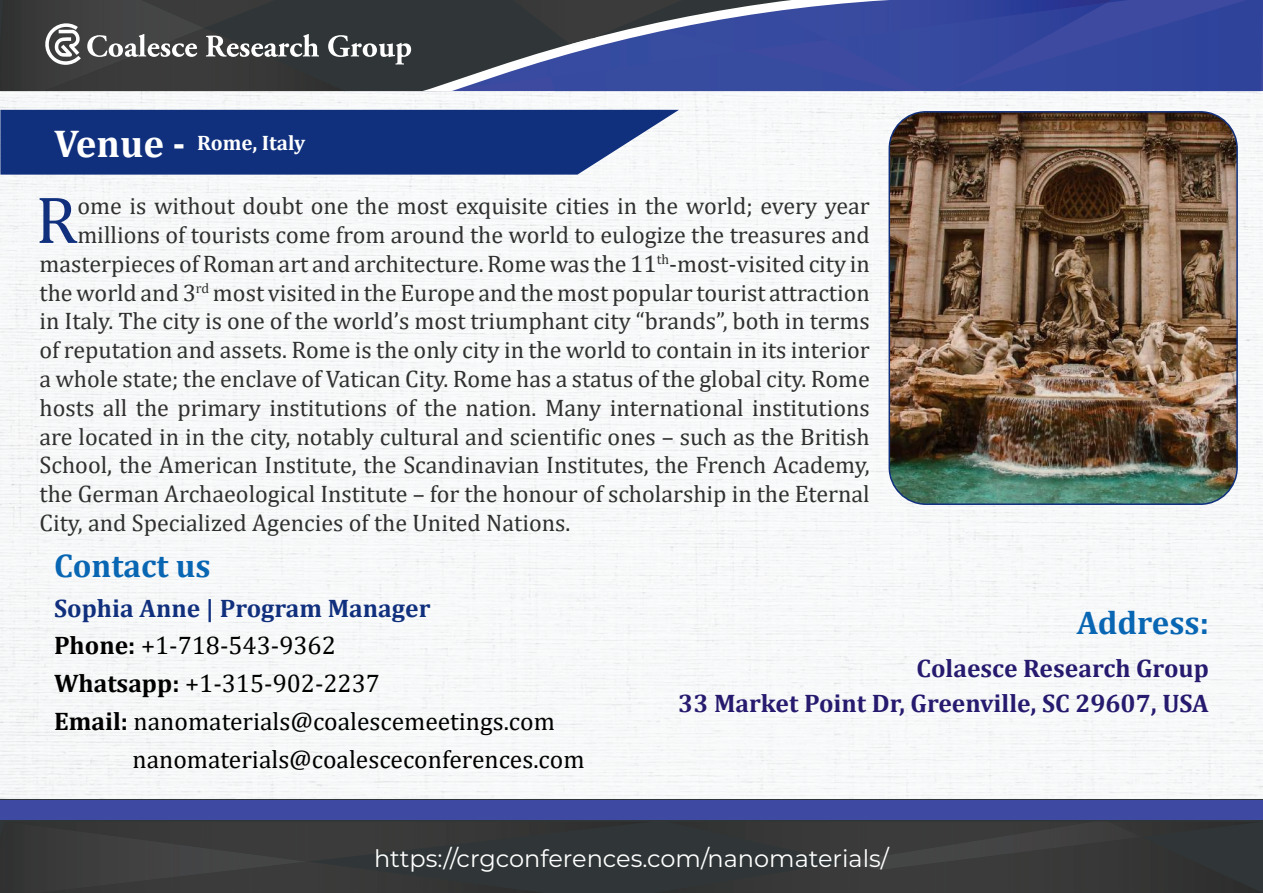
<style>
.page{position:relative;width:1263px;height:893px;background:#fff}
.page>*{position:absolute;margin:0;border:0;box-sizing:border-box;transform-origin:0 0}
.t1{font:67.2px "Cambria";color:#10307e}
.t2{font:700 33px "Cambria";color:#0866b3}
.t3{font:25.5px "Cambria";color:#000}
.t4{font:700 25.5px/34.8px "Cambria";color:#261a6f;text-align:right}
.t5{font:700 25.5px "Cambria";color:#10307e}
.t6{font:24px "Cambria";color:#303030}
.t7{font:24px "Montserrat";color:#fff}
.t8{font:700 21px "Cambria";color:#fff}
.s1{font-size:39px}
.s2{font-weight:700}
</style>
<div class="page">
<img style="left:0;top:91px;width:1263px;height:709px">
<svg style="left:0;top:819px;width:1263px;height:74px;background:#333a4d"></svg>
<div style="left:0;top:800px;width:1263px;height:19px;background:#3e4aa1"></div>
<img style="left:307px;top:862px;width:238px;height:31px">
<img style="left:307px;top:822px;width:345px;height:40px">
<img style="left:0;top:822px;width:307px;height:71px">
<div style="left:653px;top:820px;width:610px;height:73px;background:#323637"></div>
<img style="left:844px;top:822px;width:297px;height:48px">
<svg style="left:275px;top:0;width:988px;height:91px;background:#3c4c92"></svg>
<div style="left:275px;top:28px;width:53px;height:63px;background:#303637"></div>
<div style="left:0;top:0;width:275px;height:91px;background:#383938"></div>
<img style="left:1px;top:0;width:203px;height:91px">
<img style="left:513px;top:0;width:169px;height:44px">
<img style="left:570px;top:38px;width:24px;height:9px">
<svg style="left:87px;top:34px;width:110px;height:23px"></svg>
<svg style="left:206px;top:34px;width:113px;height:23px"></svg>
<svg style="left:328px;top:0;width:83px;height:91px;background:#414647"></svg>
<svg style="left:42px;top:21px;width:39px;height:44px"></svg>
<svg style="left:0;top:110px;width:679px;height:65px;background:#224087"></svg>
<img style="left:889px;top:112px;width:348px;height:392px">
<div style="left:888px;top:111px;width:350px;height:394px;border:2px solid #10307e;border-radius:37px"></div>
<p class="t8" style="left:54px;top:128px;width:253px"><span class="s1">Venue -</span> Rome, Italy</p>
<h1 class="t1" style="left:36px;top:180px;width:43px">R</h1>
<p class="t6" style="left:77px;top:192px;width:794px">ome is without doubt one the most exquisite cities in the world; every year</p>
<p class="t6" style="left:77px;top:221px;width:794px">millions of tourists come from around the world to eulogize the treasures and</p>
<p class="t6" style="left:40px;top:249px;width:832px">masterpieces of Roman art and architecture. Rome was the 11<sup>th</sup>-most-visited city in</p>
<p class="t6" style="left:40px;top:278px;width:832px">the world and 3<sup>rd</sup> most visited in the Europe and the most popular tourist attraction</p>
<p class="t6" style="left:40px;top:307px;width:832px">in Italy. The city is one of the world’s most triumphant city “brands”, both in terms</p>
<p class="t6" style="left:40px;top:336px;width:832px">of reputation and assets. Rome is the only city in the world to contain in its interior</p>
<p class="t6" style="left:40px;top:365px;width:832px">a whole state; the enclave of Vatican City. Rome has a status of the global city. Rome</p>
<p class="t6" style="left:40px;top:393px;width:832px">hosts all the primary institutions of the nation. Many international institutions</p>
<p class="t6" style="left:40px;top:422px;width:832px">are located in in the city, notably cultural and scientific ones – such as the British</p>
<p class="t6" style="left:40px;top:451px;width:832px">School, the American Institute, the Scandinavian Institutes, the French Academy,</p>
<p class="t6" style="left:40px;top:480px;width:832px">the German Archaeological Institute – for the honour of scholarship in the Eternal</p>
<p class="t6" style="left:40px;top:509px;width:532px">City, and Specialized Agencies of the United Nations.</p>
<h2 class="t2" style="left:54px;top:543px;width:158px">Contact us</h2>
<p class="t5" style="left:54px;top:590px;width:378px">Sophia Anne | Program Manager</p>
<p class="t3" style="left:54px;top:631px;width:283px"><span class="s2">Phone:</span> +1-718-543-9362</p>
<p class="t3" style="left:54px;top:669px;width:327px"><span class="s2">Whatsapp:</span> +1-315-902-2237</p>
<p class="t3" style="left:54px;top:706px;width:502px"><span class="s2">Email:</span> nanomaterials@coalescemeetings.com</p>
<p class="t3" style="left:132px;top:744px;width:453px">nanomaterials@coalesceconferences.com</p>
<h2 class="t2" style="left:1077px;top:599px;width:134px">Address:</h2>
<p class="t4" style="left:678px;top:650px;width:532px">Colaesce Research Group<br>33 Market Point Dr, Greenville, SC 29607, USA</p>
<p class="t7" style="left:374px;top:842px;width:516px">https://crgconferences.com/nanomaterials/</p>
</div>
